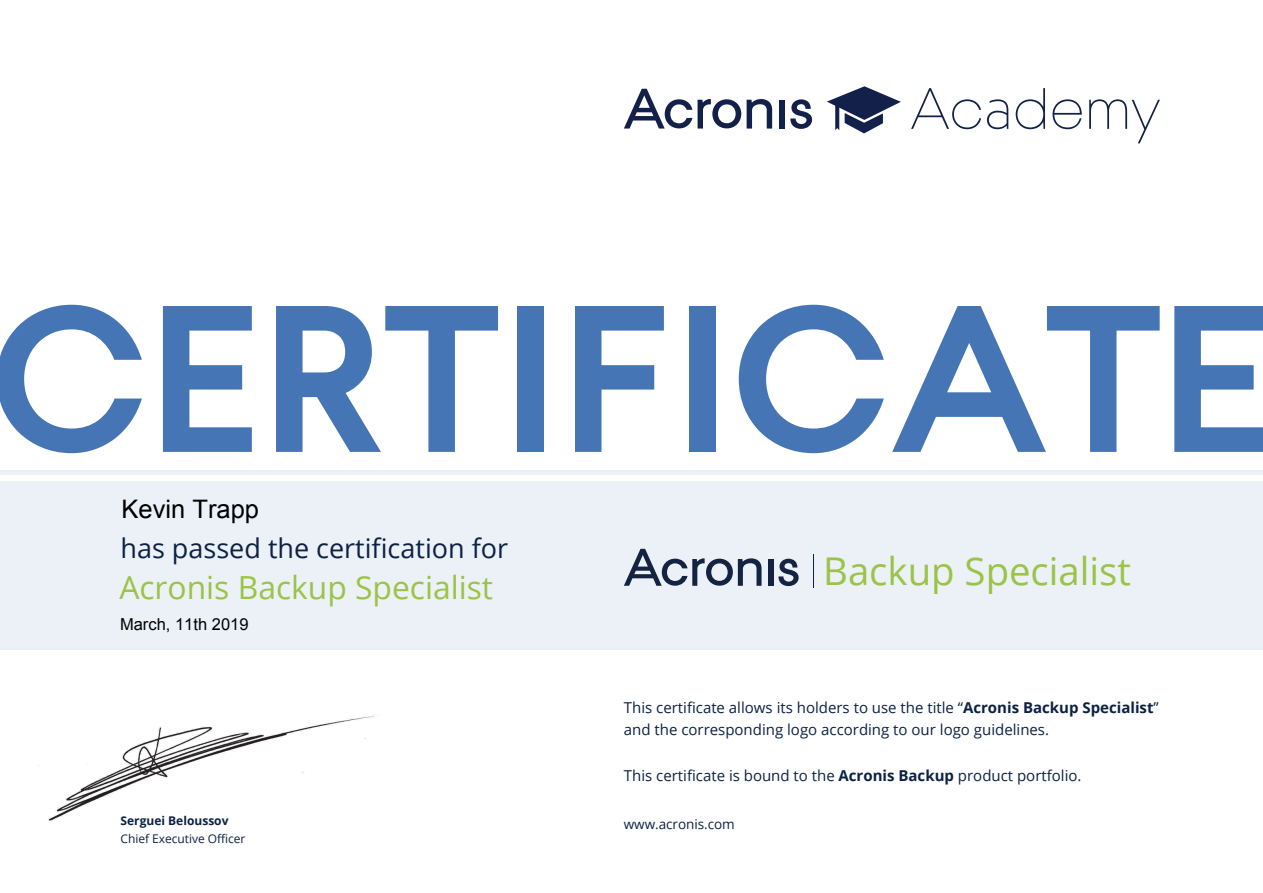
<style>
.page{position:relative;width:1263px;height:893px;background:#fff}
.page>*{position:absolute;margin:0;border:0;box-sizing:border-box;transform-origin:0 0}
.t1{font:700 208.35px "Acronis";color:#4575b5}
.t2{font:38.25px "Open Sans";color:#9ac347}
.t3{font:31.8px "Open Sans";color:#9ac347}
.t4{font:27px "Open Sans";color:#0c2144}
.t5{font:25.5px "Arial";color:#000}
.t6{font:16.5px "Arial";color:#000}
.t7{font:15px/22.5px "Open Sans";color:#0c2144}
.t8{font:13.5px "Open Sans";letter-spacing:-.005em;color:#0c2144}
.t9{font:12px "Open Sans";letter-spacing:-.005em;color:#0c2144}
.t10{font:700 12px "Open Sans";color:#0c2144}
.s1{font-weight:700}
</style>
<div class="page">
<div style="left:0;top:481px;width:1263px;height:169px;background:#ecf1f7"></div>
<img style="left:38px;top:716px;width:337px;height:105px">
<div style="left:0;top:470px;width:1263px;height:5px;background:#ecf1f7"></div>
<hr style="left:813px;top:554px;width:1px;height:34px;background:#0c2144">
<div style="left:768px;top:559px;width:5px;height:27px;background:#142342"></div>
<svg style="left:778px;top:559px;width:21px;height:27px"></svg>
<svg style="left:624px;top:549px;width:137px;height:37px"></svg>
<svg style="left:747px;top:99px;width:25px;height:30px"></svg>
<div style="left:779px;top:100px;width:5px;height:29px;background:#13214a"></div>
<svg style="left:790px;top:99px;width:22px;height:30px"></svg>
<svg style="left:624px;top:89px;width:117px;height:40px"></svg>
<svg style="left:827px;top:86px;width:74px;height:47px"></svg>
<svg style="left:911px;top:88px;width:70px;height:41px"></svg>
<svg style="left:987px;top:99px;width:21px;height:30px"></svg>
<svg style="left:1016px;top:88px;width:29px;height:41px"></svg>
<svg style="left:1052px;top:99px;width:30px;height:30px"></svg>
<svg style="left:1089px;top:99px;width:71px;height:44px"></svg>
<h1 class="t1" style="left:-12px;top:252px;width:1284px">CERTIFICATE</h1>
<h3 class="t5" style="left:122px;top:499px;width:139px">Kevin Trapp</h3>
<h3 class="t4" style="left:120px;top:530px;width:389px">has passed the certification for</h3>
<h3 class="t3" style="left:119px;top:565px;width:375px">Acronis Backup Specialist</h3>
<p class="t6" style="left:120px;top:618px;width:130px">March, 11th 2019</p>
<h2 class="t2" style="left:823px;top:545px;width:309px">Backup Specialist</h2>
<p class="t7" style="left:624px;top:696px;width:536px">This certificate allows its holders to use the title “<span class="s1">Acronis Backup Specialist</span>” and the corresponding logo according to our logo guidelines.</p>
<p class="t7" style="left:624px;top:763px;width:459px">This certificate is bound to the <span class="s1">Acronis Backup</span> product portfolio.</p>
<p class="t10" style="left:121px;top:812px;width:110px">Serguei Beloussov</p>
<p class="t8" style="left:624px;top:815px;width:112px">www.acronis.com</p>
<p class="t9" style="left:121px;top:830px;width:126px">Chief Executive Officer</p>
</div>
